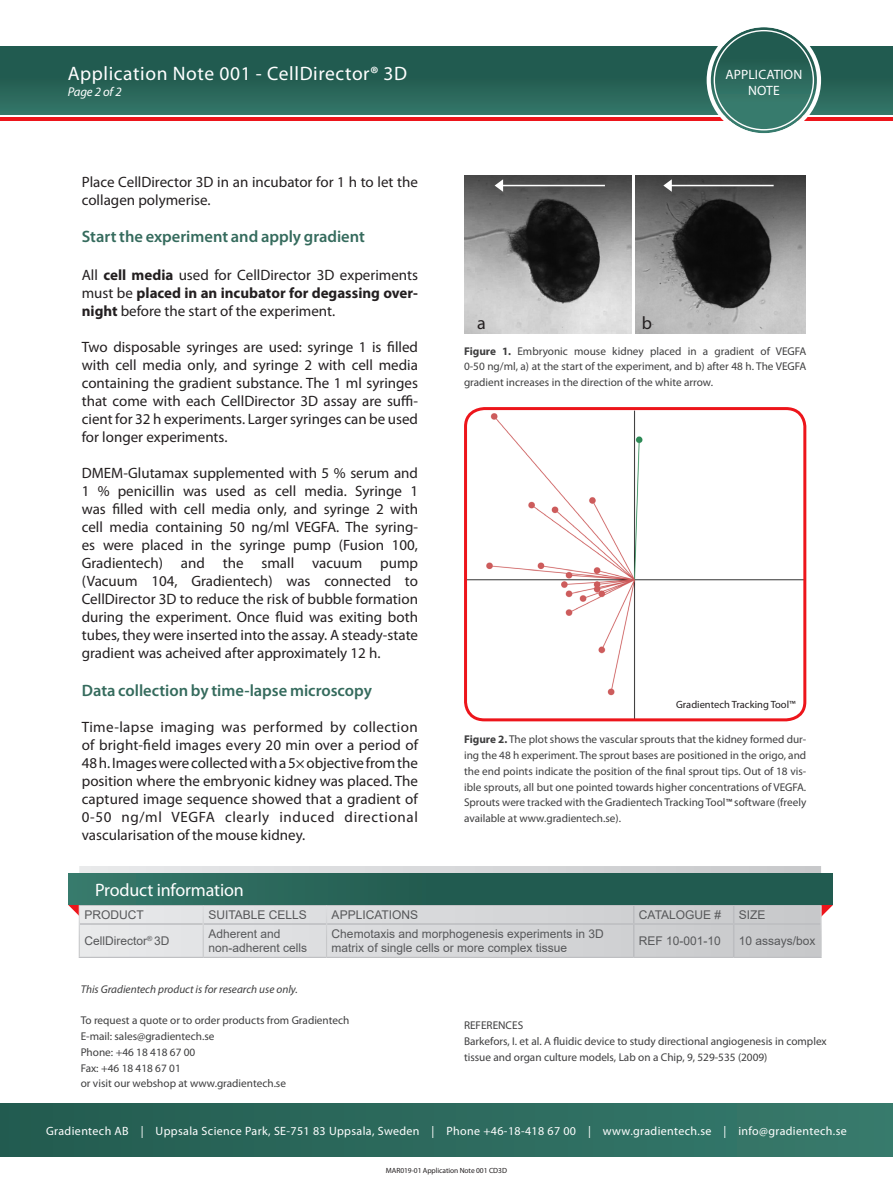
<style>
.page{position:relative;width:893px;height:1187px;background:#fff}
.page>*{position:absolute;margin:0;border:0;box-sizing:border-box;transform-origin:0 0}
.t1{font:19.5px "Myriad Pro";letter-spacing:.03em;color:#fff}
.t2{font:18px "Myriad Pro";letter-spacing:-.01em;color:#fff}
.t3{font:18px "Myriad Pro";color:#231f20}
.t4{font:600 16.5px "Myriad Pro";color:#356b5d}
.t5{font:15px/18px "Myriad Pro";color:#231f20;text-align:justify}
.t6{font:13.5px/16px "Myriad Pro";letter-spacing:.01em;color:#fff;text-align:center}
.t7{font:italic 12.75px "Myriad Pro";letter-spacing:-.01em;color:#fff}
.t8{font:12px/14.4px "Arial";color:#57585a}
.t9{font:12px "Myriad Pro";letter-spacing:.03em;color:#fff}
.t10{font:11.25px/15.8px "Myriad Pro";color:#3e3e3f;text-align:justify}
.t11{font:italic 11.25px "Myriad Pro";color:#3e3e3f}
.t12{font:10.5px "Myriad Pro";color:#231f20}
.t13{font:7.5px "Myriad Pro";letter-spacing:-.01em;color:#231f20}
.s1{font-weight:600}
.s2{font-weight:700}
.s3{font-size:10.5px;color:#231f20}
</style>
<div class="page">
<img style="left:464px;top:175px;width:168px;height:158px">
<img style="left:635px;top:175px;width:171px;height:158px">
<hr style="left:667px;top:185px;width:107px;height:1px;background:#fff">
<svg style="left:661px;top:176px;width:13px;height:17px"></svg>
<hr style="left:498px;top:185px;width:107px;height:1px;background:#fff">
<svg style="left:492px;top:176px;width:14px;height:17px"></svg>
<div style="left:0;top:46px;width:893px;height:68px;background:linear-gradient(to bottom,#1d554a,#327164)"></div>
<div style="left:0;top:1103px;width:893px;height:52px;background:linear-gradient(to right,#225b4f,#377a6c)"></div>
<hr style="left:0;top:117px;width:893px;height:3px;background:#ed151b">
<svg style="left:711px;top:27px;width:106px;height:106px;background:#377266"></svg>
<div style="left:707px;top:23px;width:114px;height:114px;border:4px solid #fff;border-radius:50%"></div>
<svg style="left:79px;top:866px;width:742px;height:90px;background:#d6d7d9"></svg>
<hr style="left:79px;top:904px;width:124px;height:1px;background:#bcbdc0">
<hr style="left:203px;top:904px;width:124px;height:1px;background:#bcbdc0">
<hr style="left:327px;top:904px;width:307px;height:1px;background:#bcbdc0">
<hr style="left:634px;top:904px;width:100px;height:1px;background:#bcbdc0">
<hr style="left:734px;top:904px;width:88px;height:1px;background:#bcbdc0">
<svg style="left:633px;top:905px;width:1px;height:18px"></svg>
<svg style="left:733px;top:905px;width:1px;height:18px"></svg>
<hr style="left:80px;top:923px;width:123px;height:1px;background:#bcbdc0">
<hr style="left:204px;top:923px;width:122px;height:1px;background:#bcbdc0">
<hr style="left:327px;top:923px;width:307px;height:1px;background:#bcbdc0">
<hr style="left:634px;top:923px;width:100px;height:1px;background:#bcbdc0">
<hr style="left:633px;top:924px;width:1px;height:32px;background:#bcbdc0">
<hr style="left:734px;top:923px;width:86px;height:1px;background:#bcbdc0">
<hr style="left:733px;top:924px;width:1px;height:32px;background:#bcbdc0">
<hr style="left:79px;top:956px;width:124px;height:1px;background:#bcbdc0">
<hr style="left:203px;top:956px;width:124px;height:1px;background:#bcbdc0">
<hr style="left:327px;top:956px;width:307px;height:1px;background:#bcbdc0">
<hr style="left:634px;top:956px;width:100px;height:1px;background:#bcbdc0">
<hr style="left:734px;top:956px;width:88px;height:1px;background:#bcbdc0">
<svg style="left:68px;top:904px;width:53px;height:27px"></svg>
<svg style="left:203px;top:905px;width:1px;height:18px"></svg>
<svg style="left:326px;top:905px;width:1px;height:18px"></svg>
<svg style="left:780px;top:904px;width:53px;height:27px"></svg>
<hr style="left:79px;top:923px;width:1px;height:33px;background:#fff">
<hr style="left:203px;top:923px;width:1px;height:33px;background:#fff">
<hr style="left:326px;top:923px;width:1px;height:33px;background:#fff">
<hr style="left:820px;top:923px;width:2px;height:33px;background:#fff">
<div style="left:68px;top:873px;width:765px;height:31px;background:linear-gradient(to right,#327264,#1b5349)"></div>
<img style="left:465px;top:408px;width:340px;height:311px">
<div style="left:464px;top:407px;width:342px;height:314px;border:3px solid #ed151b;border-radius:18px"></div>
<h1 class="t1" style="left:68px;top:61px;width:341px">Application Note 001 - CellDirector<span class="s1">®</span> 3D</h1>
<p class="t7" style="left:68px;top:84px;width:55px">Page 2 of 2</p>
<p class="t5" style="left:82px;top:172px;width:338px">Place CellDirector 3D in an incubator for 1 h to let the collagen polymerise.</p>
<p class="t4" style="left:82px;top:226px;width:285px">Start the experiment and apply gradient</p>
<p class="t5" style="left:82px;top:265px;width:338px">All <span class="s2">cell media</span> used for CellDirector 3D experiments must be <span class="s2">placed in an incubator for degassing over&shy;night</span> before the start of the experiment.</p>
<p class="t5" style="left:82px;top:337px;width:338px">Two disposable syringes are used: syringe 1 is filled with cell media only, and syringe 2 with cell media containing the gradient substance. The 1 ml syringes that come with each CellDirector 3D assay are suffi&shy;cient for 32 h experiments. Larger syringes can be used for longer experiments.</p>
<p class="t5" style="left:82px;top:463px;width:338px">DMEM-Glutamax supplemented with 5 % serum and 1 % penicillin was used as cell media. Syringe 1 was filled with cell media only, and syringe 2 with cell media containing 50 ng/ml VEGFA. The syring&shy;es were placed in the syringe pump (Fusion 100, Gradientech) and the small vacuum pump (Vacuum 104, Gradientech) was connected to CellDirector 3D to reduce the risk of bubble formation during the experiment. Once fluid was exiting both tubes, they were inserted into the assay. A steady-state gradient was acheived after approximately 12 h.</p>
<p class="t4" style="left:82px;top:679px;width:292px">Data collection by time-lapse microscopy</p>
<p class="t5" style="left:82px;top:717px;width:338px">Time-lapse imaging was performed by collection of bright-field images every 20 min over a period of 48 h. Images were collected with a 5× objective from the position where the embryonic kidney was placed. The captured image sequence showed that a gradient of 0-50 ng/ml VEGFA clearly induced directional vascularisation of the mouse kidney.</p>
<p class="t2" style="left:95px;top:878px;width:150px">Product information</p>
<p class="t3" style="left:477px;top:312px;width:10px">a</p>
<p class="t6" style="left:725px;top:66px;width:78px">APPLICATION<br>NOTE</p>
<p class="t3" style="left:642px;top:312px;width:12px">b</p>
<p class="t10" style="left:464px;top:343px;width:344px"><span class="s2">Figure 1.</span> Embryonic mouse kidney placed in a gradient of VEGFA 0-50 ng/ml, a) at the start of the experiment, and b) after 48 h. The VEGFA gradient increases in the direction of the white arrow.</p>
<p class="t12" style="left:676px;top:698px;width:121px">Gradientech Tracking Tool™</p>
<p class="t10" style="left:464px;top:731px;width:344px"><span class="s2">Figure 2.</span> The plot shows the vascular sprouts that the kidney formed dur&shy;ing the 48 h experiment. The sprout bases are positioned in the origo, and the end points indicate the position of the final sprout tips. Out of 18 vis&shy;ible sprouts, all but one pointed towards higher concentrations of VEGFA.<br>Sprouts were tracked with the Gradientech Tracking Tool<span class="s3">™</span> software (freely available at www.gradientech.se).</p>
<p class="t8" style="left:84px;top:907px;width:61px">PRODUCT</p>
<p class="t8" style="left:208px;top:907px;width:100px">SUITABLE CELLS</p>
<p class="t8" style="left:332px;top:907px;width:88px">APPLICATIONS</p>
<p class="t8" style="left:639px;top:907px;width:84px">CATALOGUE #</p>
<p class="t8" style="left:739px;top:907px;width:28px">SIZE</p>
<p class="t8" style="left:84px;top:933px;width:87px">CellDirector<sup>®</sup> 3D</p>
<p class="t8" style="left:208px;top:926px;width:100px">Adherent and non-adherent cells</p>
<p class="t8" style="left:332px;top:926px;width:274px">Chemotaxis and morphogenesis experiments in 3D matrix of single cells or more complex tissue</p>
<p class="t8" style="left:639px;top:933px;width:84px">REF 10-001-10</p>
<p class="t8" style="left:739px;top:933px;width:78px">10 assays/box</p>
<p class="t11" style="left:81px;top:982px;width:219px">This Gradientech product is for research use only.</p>
<p class="t10" style="left:81px;top:1012px;width:270px;text-align:left">To request a quote or to order products from Gradientech E-mail: sales@gradientech.se<br>Phone: +46 18 418 67 00<br>Fax: +46 18 418 67 01<br>or visit our webshop at www.gradientech.se</p>
<p class="t10" style="left:464px;top:1017px;width:364px;text-align:left">REFERENCES<br>Barkefors, I. et al. A fluidic device to study directional angiogenesis in complex tissue and organ culture models, Lab on a Chip, 9, 529-535 (2009)</p>
<p class="t9" style="left:46px;top:1122px;width:802px">Gradientech AB | Uppsala Science Park, SE-751 83 Uppsala, Sweden | Phone +46-18-418 67 00 | www.gradientech.se | info@gradientech.se</p>
<p class="t13" style="left:386px;top:1166px;width:122px">MAR019-01 Application Note 001 CD3D</p>
</div>
